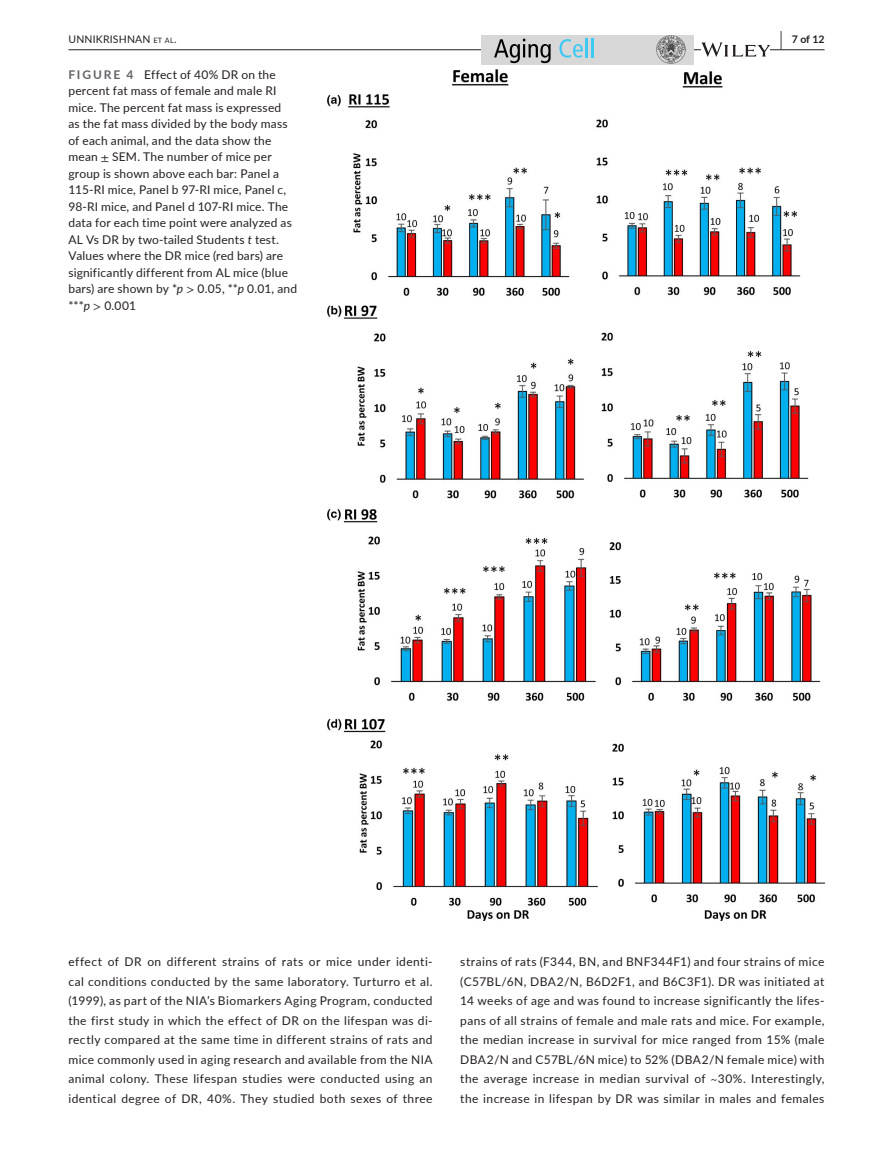
<style>
.page{position:relative;width:893px;height:1174px;background:#fff}
.page>*{position:absolute;margin:0;border:0;box-sizing:border-box;transform-origin:0 0}
.t1{font:12px/19.5px "Lato";letter-spacing:.015em;color:#231f20;text-align:justify}
.t2{font:10.5px "Lato";letter-spacing:.015em;color:#231f20}
.t3{font:700 10.5px "Lato";color:#231f20}
.s1{font-size:7.35px}
.s2{font-size:19.5px}
.s3{font-weight:700;color:#636366}
.s4{font-family:"STIX"}
.s5{font-style:italic}
</style>
<div class="page">
<hr style="left:68px;top:49px;width:756px;height:1px;background:#231f20">
<div style="left:481px;top:35px;width:213px;height:29px;background:#d7d7d7"></div>
<svg style="left:494px;top:39px;width:57px;height:24px"></svg>
<svg style="left:559px;top:39px;width:24px;height:19px"></svg>
<hr style="left:585px;top:38px;width:3px;height:19px;background:#40c8f4">
<svg style="left:591px;top:38px;width:2px;height:19px"></svg>
<img style="left:657px;top:35px;width:28px;height:29px">
<svg style="left:701px;top:42px;width:69px;height:15px"></svg>
<img style="left:327px;top:69px;width:497px;height:851px">
<p class="t2" style="left:68px;top:31px;width:110px">UNNIKRISHNAN <span class="s1">et al</span>.</p>
<p class="t3" style="left:780px;top:31px;width:46px"><span class="s2">|</span> 7 of 12</p>
<p class="t1" style="left:68px;top:66px;width:230px;line-height:16.5px;text-align:left"><span class="s3">FIGURE 4</span> Effect of 40% DR on the percent fat mass of female and male RI mice. The percent fat mass is expressed<br>as the fat mass divided by the body mass of each animal, and the data show the mean <span class="s4">±</span> SEM. The number of mice per group is shown above each bar: Panel a 115-RI mice, Panel b 97-RI mice, Panel c, 98-RI mice, and Panel d 107-RI mice. The data for each time point were analyzed as AL Vs DR by two-tailed Students <span class="s5">t</span> test.<br>Values where the DR mice (red bars) are significantly different from AL mice (blue bars) are shown by *<span class="s5">p</span> <span class="s4">&gt;</span> 0.05, **<span class="s5">p</span> 0.01, and ***<span class="s5">p</span> <span class="s4">&gt;</span> 0.001</p>
<p class="t1" style="left:68px;top:951px;width:366px">effect of DR on different strains of rats or mice under identi&shy;cal conditions conducted by the same laboratory. Turturro et al. (1999), as part of the NIA’s Biomarkers Aging Program, conducted the first study in which the effect of DR on the lifespan was di&shy;rectly compared at the same time in different strains of rats and mice commonly used in aging research and available from the NIA animal colony. These lifespan studies were conducted using an identical degree of DR, 40%. They studied both sexes of three</p>
<p class="t1" style="left:460px;top:951px;width:366px">strains of rats (F344, BN, and BNF344F1) and four strains of mice (C57BL/6N, DBA2/N, B6D2F1, and B6C3F1). DR was initiated at 14 weeks of age and was found to increase significantly the lifes&shy;pans of all strains of female and male rats and mice. For example, the median increase in survival for mice ranged from 15% (male DBA2/N and C57BL/6N mice) to 52% (DBA2/N female mice) with the average increase in median survival of <span class="s4">~</span>30%. Interestingly, the increase in lifespan by DR was similar in males and females</p>
</div>
